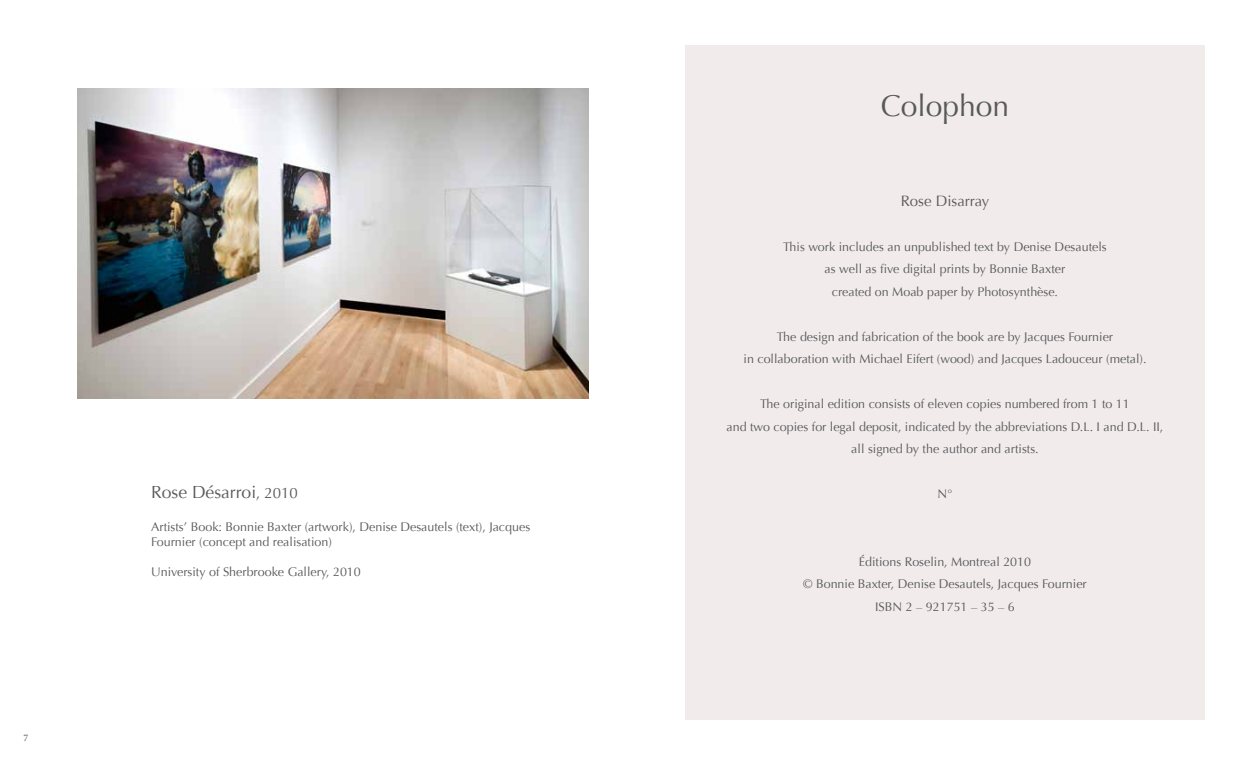
<style>
.page{position:relative;width:1260px;height:765px;background:#fff}
.page>*{position:absolute;margin:0;border:0;box-sizing:border-box;transform-origin:0 0}
.t1{font:30px "Optima";color:#58595b}
.t2{font:17.5px "Optima";color:#58595b}
.t3{font:15px "Optima";color:#58595b}
.t4{font:12.5px/22.5px "Optima";color:#58595b;text-align:center}
.t5{font:10px "Minion Pro";color:#58595b}
.s1{font-size:15px}
</style>
<div class="page">
<div style="left:685px;top:45px;width:520px;height:675px;background:#f1ebec"></div>
<img style="left:77px;top:88px;width:511px;height:311px">
<p class="t5" style="left:23px;top:731px;width:6px">7</p>
<h2 class="t2" style="left:151px;top:481px;width:148px">Rose Désarroi<span class="s1">, 2010</span></h2>
<p class="t4" style="left:151px;top:519px;width:380px;line-height:15px;text-align:left">Artists’ Book: Bonnie Baxter (artwork), Denise Desautels (text), Jacques<br>Fournier (concept and realisation)</p>
<p class="t4" style="left:151px;top:560px;width:211px">University of Sherbrooke Gallery, 2010</p>
<h1 class="t1" style="left:881px;top:88px;width:130px">Colophon</h1>
<p class="t3" style="left:901px;top:192px;width:90px">Rose Disarray</p>
<p class="t4" style="left:783px;top:236px;width:325px">This work includes an unpublished text by Denise Desautels as well as five digital prints by Bonnie Baxter<br>created on Moab paper by Photosynthèse.</p>
<p class="t4" style="left:744px;top:326px;width:404px">The design and fabrication of the book are by Jacques Fournier<br>in collaboration with Michael Eifert (wood) and Jacques Ladouceur (metal).</p>
<p class="t4" style="left:727px;top:393px;width:438px">The original edition consists of eleven copies numbered from 1 to 11<br>and two copies for legal deposit, indicated by the abbreviations D.L. I and D.L. II, all signed by the author and artists.</p>
<p class="t4" style="left:938px;top:483px;width:16px">N°</p>
<p class="t4" style="left:803px;top:551px;width:285px">Éditions Roselin, Montreal 2010<br>© Bonnie Baxter, Denise Desautels, Jacques Fournier<br>ISBN 2 – 921751 – 35 – 6</p>
</div>
